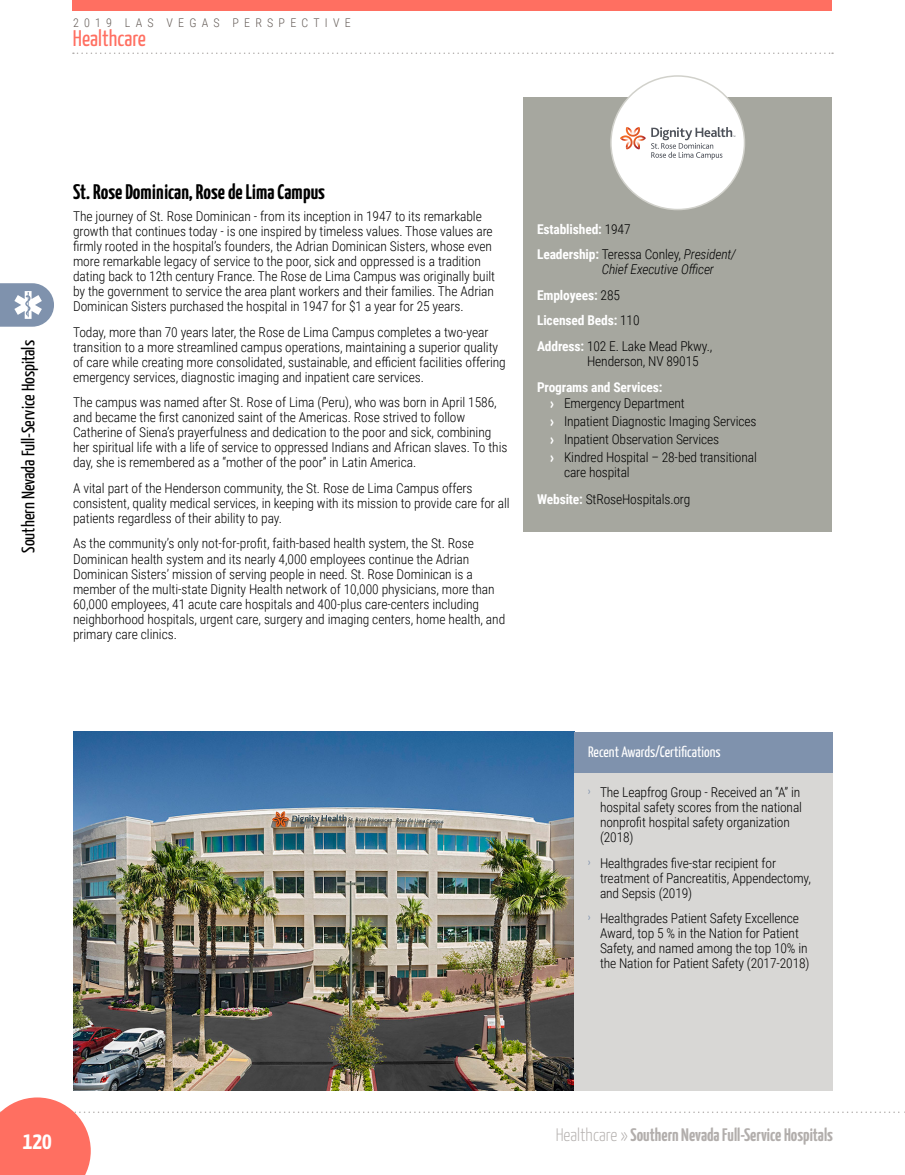
<style>
.page{position:relative;width:905px;height:1175px;background:#fff}
.page>*{position:absolute;margin:0;border:0;box-sizing:border-box;transform-origin:0 0}
.t1{font:700 24px "Yanone Kaffeesatz";color:#fff}
.t2{font:22.5px "Yanone Kaffeesatz";color:#ff6f61}
.t3{font:700 21px "Yanone Kaffeesatz";color:#000}
.t4{font:700 18px "Yanone Kaffeesatz";color:#b2aeac}
.t5{font:18px "Yanone Kaffeesatz";color:#000}
.featureTitle{font:15px "Yanone Kaffeesatz";color:#fff}
.body-copy{font:300 13.5px/15px "Roboto Condensed";letter-spacing:-.005em;color:#000}
.wiki{font:300 13.5px/15px "Roboto Condensed";letter-spacing:-.01em;color:#000}
.wiki-2{font:700 13.5px "Roboto Condensed";letter-spacing:-.01em;color:#fff}
.wiki-3{font:italic 300 13.5px/15px "Roboto Condensed";letter-spacing:-.01em;color:#000}
.t6{font:300 12px "Roboto Condensed";letter-spacing:.435em;color:#655d58}
.s1{font-weight:300;color:#000}
.s2{font-weight:700;font-style:normal;color:#fff}
.s3{font-style:normal}
.s4{font-weight:700;color:#fff}
.s5{font-family:"Yanone Kaffeesatz";font-weight:700;color:#fff}
.s6{font-weight:300}
</style>
<div class="page">
<div style="left:523px;top:97px;width:309px;height:434px;background:#a6a79f"></div>
<div style="left:611px;top:76px;width:133px;height:133px;background:#fff;border-radius:50%"></div>
<svg style="left:651px;top:127px;width:84px;height:33px"></svg>
<svg style="left:620px;top:127px;width:25px;height:22px"></svg>
<img style="left:73px;top:731px;width:501px;height:359px">
<div style="left:574px;top:769px;width:258px;height:321px;background:#d8d7d5"></div>
<div style="left:574px;top:732px;width:258px;height:40px;background:#7f92ad"></div>
<svg style="left:0;top:1097px;width:905px;height:77px"></svg>
<div style="left:73px;top:0;width:759px;height:11px;background:#ff6f61"></div>
<svg style="left:73px;top:52px;width:760px;height:2px"></svg>
<svg style="left:0;top:283px;width:54px;height:44px"></svg>
<p class="t6" style="left:73px;top:14px;width:279px">2019 LAS VEGAS PERSPECTIVE</p>
<h2 class="t2" style="left:73px;top:22px;width:75px">Healthcare</h2>
<h3 class="t5" style="left:15px;top:553px;width:214px;rotate:-90deg">Southern Nevada Full-Service Hospitals</h3>
<p class="t3" style="left:73px;top:177px;width:253px">St. Rose Dominican, Rose de Lima Campus</p>
<p class="body-copy" style="left:73px;top:208px;width:423px">The journey of St. Rose Dominican - from its inception in 1947 to its remarkable growth that continues today - is one inspired by timeless values. Those values are firmly rooted in the hospital’s founders, the Adrian Dominican Sisters, whose even more remarkable legacy of service to the poor, sick and oppressed is a tradition dating back to 12th century France. The Rose de Lima Campus was originally built by the government to service the area plant workers and their families. The Adrian Dominican Sisters purchased the hospital in 1947 for $1 a year for 25 years.</p>
<p class="body-copy" style="left:73px;top:324px;width:434px">Today, more than 70 years later, the Rose de Lima Campus completes a two-year transition to a more streamlined campus operations, maintaining a superior quality of care while creating more consolidated, sustainable, and efficient facilities offering emergency services, diagnostic imaging and inpatient care services.</p>
<p class="body-copy" style="left:73px;top:394px;width:436px">The campus was named after St. Rose of Lima (Peru), who was born in April 1586, and became the first canonized saint of the Americas. Rose strived to follow Catherine of Siena’s prayerfulness and dedication to the poor and sick, combining her spiritual life with a life of service to oppressed Indians and African slaves. To this day, she is remembered as a “mother of the poor” in Latin America.</p>
<p class="body-copy" style="left:73px;top:480px;width:438px">A vital part of the Henderson community, the St. Rose de Lima Campus offers consistent, quality medical services, in keeping with its mission to provide care for all patients regardless of their ability to pay.</p>
<p class="body-copy" style="left:73px;top:535px;width:433px">As the community’s only not-for-profit, faith-based health system, the St. Rose Dominican health system and its nearly 4,000 employees continue the Adrian Dominican Sisters’ mission of serving people in need. St. Rose Dominican is a member of the multi-state Dignity Health network of 10,000 physicians, more than 60,000 employees, 41 acute care hospitals and 400-plus care-centers including neighborhood hospitals, urgent care, surgery and imaging centers, home health, and primary care clinics.</p>
<p class="wiki-2" style="left:537px;top:220px;width:95px">Established: <span class="s1">1947</span></p>
<p class="wiki-3" style="left:601px;top:247px;width:136px;text-indent:-65px"><span class="s2">Leadership:</span> <span class="s3">Teressa Conley,</span> President/<br>Chief Executive Officer</p>
<p class="wiki-2" style="left:537px;top:286px;width:85px">Employees: <span class="s1">285</span></p>
<p class="wiki-2" style="left:537px;top:311px;width:104px">Licensed Beds: <span class="s1">110</span></p>
<p class="wiki" style="left:587px;top:338px;width:127px;text-indent:-50px"><span class="s4">Address:</span> 102 E. Lake Mead Pkwy.,<br>Henderson, NV 89015</p>
<p class="wiki-2" style="left:537px;top:377px;width:127px">Programs and Services:</p>
<p class="body-copy" style="left:550px;top:395px;width:136px"><span class="s5">›</span> Emergency Department</p>
<p class="body-copy" style="left:550px;top:413px;width:207px"><span class="s5">›</span> Inpatient Diagnostic Imaging Services</p>
<p class="body-copy" style="left:550px;top:431px;width:170px"><span class="s5">›</span> Inpatient Observation Services</p>
<p class="body-copy" style="left:564px;top:449px;width:194px;text-indent:-14px"><span class="s5">›</span> Kindred Hospital – 28-bed transitional care hospital</p>
<p class="wiki" style="left:537px;top:491px;width:155px"><span class="s4">Website:</span> StRoseHospitals.org</p>
<p class="featureTitle" style="left:588px;top:741px;width:134px">Recent Awards/Certifications</p>
<p class="body-copy" style="left:600px;top:784px;width:203px;text-indent:-12px"><sup>›</sup> The Leapfrog Group - Received an “A” in hospital safety scores from the national nonprofit hospital safety organization (2018)</p>
<p class="body-copy" style="left:600px;top:854px;width:212px;text-indent:-12px"><sup>›</sup> Healthgrades five-star recipient for treatment of Pancreatitis, Appendectomy, and Sepsis (2019)</p>
<p class="body-copy" style="left:600px;top:910px;width:211px;text-indent:-12px"><sup>›</sup> Healthgrades Patient Safety Excellence Award, top 5 % in the Nation for Patient Safety, and named among the top 10% in the Nation for Patient Safety (2017-2018)</p>
<h1 class="t1" style="left:23px;top:1123px;width:30px">120</h1>
<h3 class="t4" style="left:555px;top:1122px;width:279px"><span class="s6">Healthcare »</span> Southern Nevada Full-Service Hospitals</h3>
</div>
